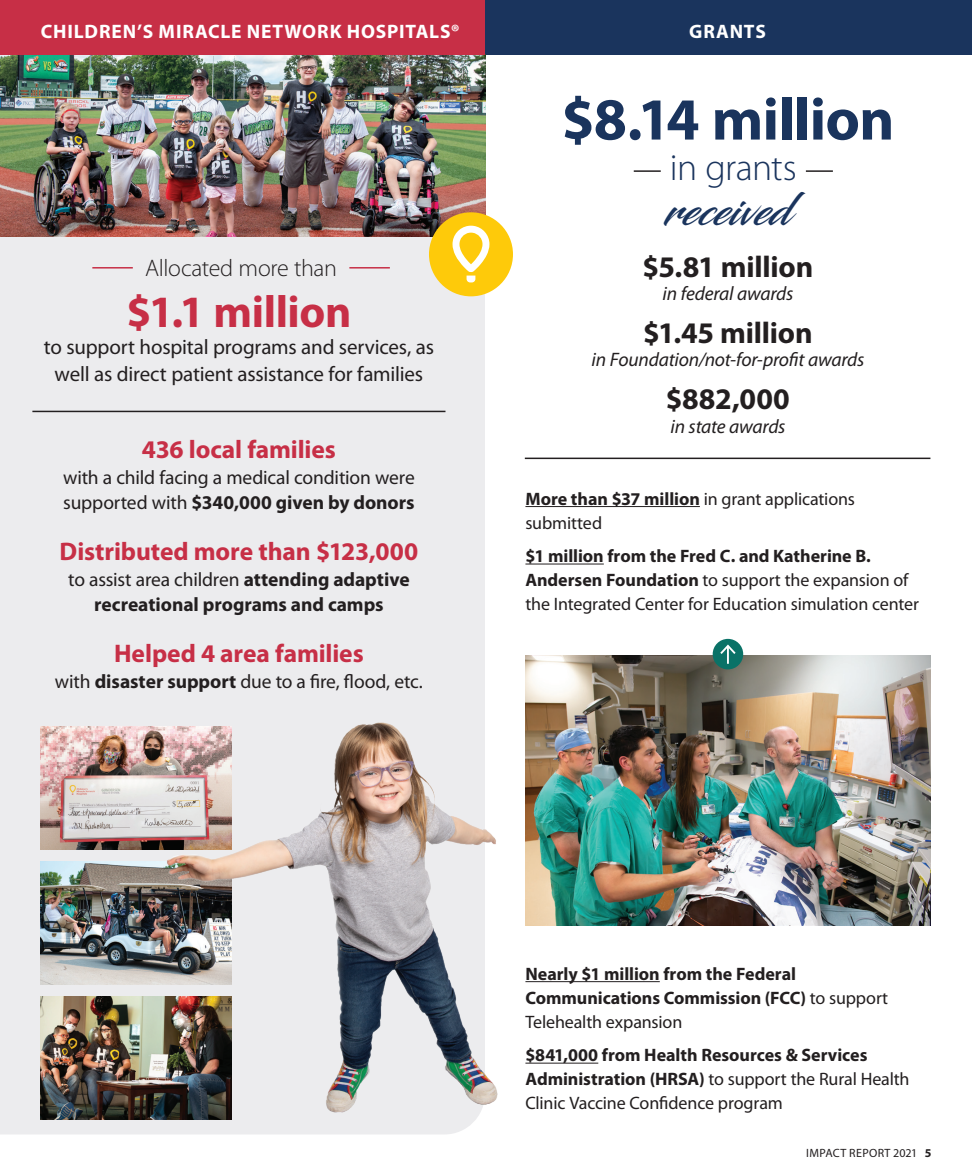
<style>
.page{position:relative;width:972px;height:1175px;background:#fff}
.page>*{position:absolute;margin:0;border:0;box-sizing:border-box;transform-origin:0 0}
.t1{font:700 60px "Myriad Pro";letter-spacing:-.015em;color:#1a345d}
.t2{font:700 45px "Myriad Pro";letter-spacing:-.01em;color:#c72f46}
.t3{font:45px "Blacksword";color:#1a345d}
.t4{font:300 37.5px "Myriad Pro";letter-spacing:-.02em;color:#1a345d}
.t5{font:700 30px "Myriad Pro";letter-spacing:-.005em;color:#231f20}
.t6{font:700 25.5px "Myriad Pro";letter-spacing:-.005em;color:#c72f46}
.t7{font:300 24px "Myriad Pro";letter-spacing:-.015em;color:#231f20}
.t8{font:21px/27px "Myriad Pro";letter-spacing:-.01em;color:#231f20;text-align:center}
.t9{font:19.5px/25.5px "Myriad Pro";letter-spacing:-.01em;color:#231f20}
.t10{font:700 19.5px/25.5px "Myriad Pro";letter-spacing:-.005em;color:#231f20;text-align:center}
.t11{font:italic 19.5px "Myriad Pro";letter-spacing:-.01em;color:#231f20}
.t12{font:700 19.5px "Myriad Pro";letter-spacing:.045em;color:#fff}
.t13{font:700 18px/24px "Myriad Pro";letter-spacing:-.005em;color:#231f20}
.t14{font:18px/24px "Myriad Pro";letter-spacing:-.01em;color:#231f20}
.t15{font:12px "Myriad Pro";letter-spacing:.03em;color:#231f20}
.s1{font-weight:700}
.s2{font-weight:400}
</style>
<div class="page">
<div style="left:0;top:236px;width:485px;height:898px;background:#ececee"></div>
<hr style="left:806px;top:170px;width:27px;height:2px;background:#231f20">
<hr style="left:525px;top:506px;width:175px;height:1px;background:#231f20">
<hr style="left:525px;top:563px;width:79px;height:1px;background:#231f20">
<hr style="left:525px;top:981px;width:135px;height:1px;background:#231f20">
<hr style="left:525px;top:1062px;width:73px;height:1px;background:#231f20">
<img style="left:525px;top:655px;width:405px;height:270px">
<hr style="left:634px;top:170px;width:27px;height:2px;background:#231f20">
<div style="left:485px;top:0;width:487px;height:54px;background:#1a345d"></div>
<div style="left:713px;top:639px;width:30px;height:30px;background:#0a7267;border-radius:50%"></div>
<svg style="left:720px;top:644px;width:16px;height:20px"></svg>
<hr style="left:525px;top:457px;width:405px;height:2px;background:#231f20">
<hr style="left:32px;top:411px;width:413px;height:1px;background:#231f20">
<hr style="left:92px;top:267px;width:41px;height:1px;background:#c72f46">
<hr style="left:349px;top:267px;width:41px;height:1px;background:#c72f46">
<img style="left:0;top:54px;width:485px;height:182px">
<img style="left:41px;top:861px;width:124px;height:123px">
<img style="left:41px;top:996px;width:124px;height:123px">
<img style="left:41px;top:726px;width:124px;height:123px">
<div style="left:0;top:0;width:485px;height:54px;background:#c72f46"></div>
<div style="left:429px;top:212px;width:84px;height:84px;background:#feca0a;border-radius:50%"></div>
<svg style="left:453px;top:226px;width:36px;height:56px"></svg>
<img style="left:165px;top:714px;width:333px;height:420px">
<p class="t12" style="left:41px;top:18px;width:420px">CHILDREN’S MIRACLE NETWORK HOSPITALS®</p>
<p class="t7" style="left:145px;top:255px;width:193px">Allocated more than</p>
<p class="t2" style="left:126px;top:283px;width:226px">$1.1 million</p>
<p class="t8" style="left:44px;top:334px;width:392px">to support hospital programs and services, as well as direct patient assistance for families</p>
<p class="t6" style="left:142px;top:433px;width:196px">436 local families</p>
<p class="t9" style="left:63px;top:464px;width:353px">with a child facing a medical condition were supported with <span class="s1">$340,000 given by donors</span></p>
<p class="t6" style="left:60px;top:535px;width:360px">Distributed more than $123,000</p>
<p class="t10" style="left:68px;top:565px;width:343px"><span class="s2">to assist area children</span> attending adaptive recreational programs and camps</p>
<p class="t6" style="left:114px;top:637px;width:251px">Helped 4 area families</p>
<p class="t9" style="left:55px;top:668px;width:369px">with <span class="s1">disaster support</span> due to a fire, flood, etc.</p>
<p class="t12" style="left:689px;top:18px;width:78px">GRANTS</p>
<p class="t1" style="left:561px;top:80px;width:335px">$8.14 million</p>
<p class="t4" style="left:670px;top:147px;width:128px">in grants</p>
<p class="t3" style="left:665px;top:183px;width:128px">received</p>
<p class="t5" style="left:643px;top:247px;width:172px">$5.81 million</p>
<p class="t11" style="left:663px;top:281px;width:132px">in federal awards</p>
<p class="t5" style="left:643px;top:313px;width:171px">$1.45 million</p>
<p class="t11" style="left:592px;top:348px;width:274px">in Foundation/not-for-profit awards</p>
<p class="t5" style="left:666px;top:379px;width:125px">$882,000</p>
<p class="t11" style="left:670px;top:414px;width:117px">in state awards</p>
<p class="t14" style="left:525px;top:487px;width:331px"><span class="s1">More than $37 million</span> in grant applications submitted</p>
<p class="t14" style="left:525px;top:544px;width:395px"><span class="s1">$1 million from the Fred C. and Katherine B.<br>Andersen Foundation</span> to support the expansion of the Integrated Center for Education simulation center</p>
<p class="t13" style="left:525px;top:961px;width:364px">Nearly $1 million from the Federal<br>Communications Commission (FCC) <span class="s2">to support<br>Telehealth expansion</span></p>
<p class="t13" style="left:525px;top:1042px;width:386px">$841,000 from Health Resources &amp; Services<br>Administration (HRSA) <span class="s2">to support the Rural Health<br>Clinic Vaccine Confidence program</span></p>
<p class="t15" style="left:806px;top:1146px;width:127px">IMPACT REPORT 2021 <span class="s1">5</span></p>
</div>
